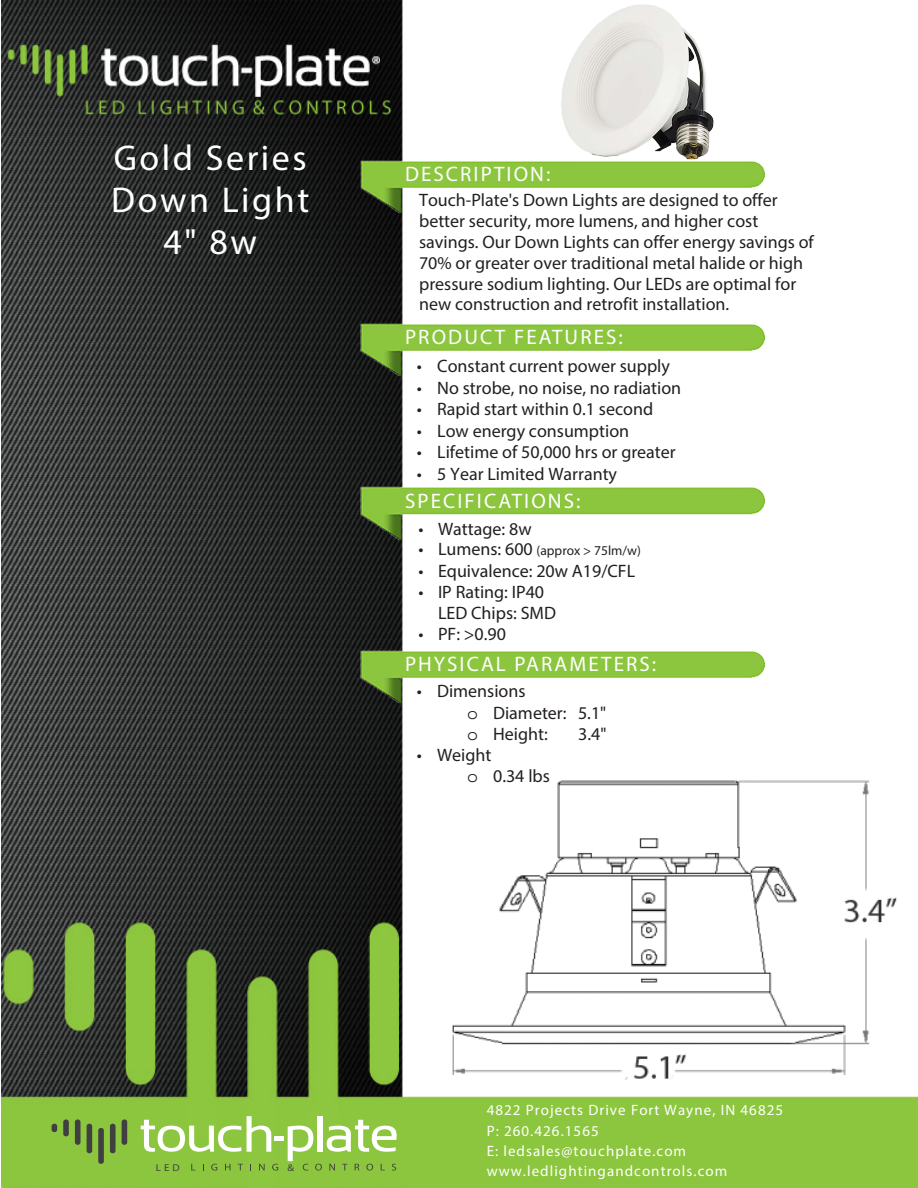
<style>
.page{position:relative;width:918px;height:1188px;background:#fff}
.page>*{position:absolute;margin:0;border:0;box-sizing:border-box;transform-origin:0 0}
.t1{font:36px/42.2px "Myriad Pro";letter-spacing:.07em;color:#fff;text-align:center}
.t2{font:21px "Myriad Pro";letter-spacing:.1em;color:#fff}
.t3{font:18px/20.9px "Myriad Pro";color:#231f20}
.TOC_Text{font:15px/20.4px "Myriad Pro";letter-spacing:.07em;color:#fff}
.t4{font:13.5px "Myriad Pro";color:#231f20}
.t5{font:9.9px "Myriad Pro";color:#404041;scale:1.1 1}
.s1{font-size:18px}
.s2{font-family:"Courier Std"}
</style>
<div class="page">
<img style="left:1px;top:0;width:917px;height:1188px">
<img style="left:360px;top:648px;width:405px;height:55px">
<img style="left:360px;top:485px;width:405px;height:55px">
<img style="left:360px;top:321px;width:405px;height:55px">
<svg style="left:191px;top:1164px;width:4px;height:6px"></svg>
<svg style="left:211px;top:1164px;width:6px;height:7px"></svg>
<svg style="left:225px;top:1164px;width:5px;height:6px"></svg>
<svg style="left:238px;top:1164px;width:5px;height:6px"></svg>
<svg style="left:259px;top:1164px;width:6px;height:6px"></svg>
<svg style="left:272px;top:1164px;width:6px;height:7px"></svg>
<hr style="left:274px;top:1136px;width:10px;height:4px;background:#fff">
<svg style="left:247px;top:1116px;width:24px;height:36px"></svg>
<div style="left:317px;top:1116px;width:6px;height:36px;background:#fff"></div>
<svg style="left:141px;top:1120px;width:100px;height:32px"></svg>
<svg style="left:288px;top:1120px;width:110px;height:51px"></svg>
<div style="left:52px;top:1124px;width:5px;height:8px;background:#404041;border-radius:3px"></div>
<div style="left:63px;top:1119px;width:6px;height:17px;background:#404041;border-radius:3px"></div>
<div style="left:75px;top:1119px;width:6px;height:26px;background:#404041;border-radius:3px"></div>
<div style="left:87px;top:1124px;width:5px;height:29px;background:#404041;border-radius:3px"></div>
<div style="left:98px;top:1128px;width:6px;height:36px;background:#404041;border-radius:3px"></div>
<div style="left:110px;top:1124px;width:6px;height:29px;background:#404041;border-radius:3px"></div>
<div style="left:122px;top:1119px;width:5px;height:26px;background:#404041;border-radius:3px"></div>
<img style="left:360px;top:158px;width:405px;height:55px">
<img style="left:428px;top:768px;width:477px;height:322px">
<img style="left:537px;top:0;width:197px;height:182px">
<h1 class="t1" style="left:111px;top:136px;width:199px">Gold Series<br>Down Light<br>4" 8w</h1>
<p class="t2" style="left:405px;top:161px;width:147px">DESCRIPTION:</p>
<p class="t3" style="left:419px;top:190px;width:396px">Touch-Plate's Down Lights are designed to offer better security, more lumens, and higher cost savings. Our Down Lights can offer energy savings of 70% or greater over traditional metal halide or high pressure sodium lighting. Our LEDs are optimal for new construction and retrofit installation.</p>
<p class="t2" style="left:405px;top:324px;width:219px">PRODUCT FEATURES:</p>
<p class="t3" style="left:417px;top:355px;width:255px">• Constant current power supply</p>
<p class="t3" style="left:417px;top:377px;width:266px">• No strobe, no noise, no radiation</p>
<p class="t3" style="left:417px;top:399px;width:238px">• Rapid start within 0.1 second</p>
<p class="t3" style="left:417px;top:420px;width:214px">• Low energy consumption</p>
<p class="t3" style="left:417px;top:442px;width:260px">• Lifetime of 50,000 hrs or greater</p>
<p class="t3" style="left:417px;top:463px;width:202px">• 5 Year Limited Warranty</p>
<p class="t3" style="left:418px;top:518px;width:115px">• Wattage: 8w</p>
<p class="t4" style="left:418px;top:542px;width:224px"><span class="s1">• Lumens: 600</span> (approx &gt; 75lm/w)</p>
<p class="t3" style="left:418px;top:560px;width:218px">• Equivalence: 20w A19/CFL</p>
<p class="t3" style="left:438px;top:582px;width:120px;text-indent:-20px">• IP Rating: IP40<br>LED Chips: SMD</p>
<p class="t3" style="left:418px;top:623px;width:89px">• PF: &gt;0.90</p>
<p class="t2" style="left:405px;top:488px;width:177px">SPECIFICATIONS:</p>
<p class="t2" style="left:405px;top:651px;width:253px">PHYSICAL PARAMETERS:</p>
<p class="t3" style="left:467px;top:680px;width:141px;line-height:21.5px;text-indent:-50px">• Dimensions<br><span class="s2">o</span> Diameter: 5.1" <span class="s2">o</span> Height:</p>
<p class="t3" style="left:578px;top:723px;width:30px">3.4"</p>
<p class="t3" style="left:467px;top:744px;width:84px;text-indent:-50px">• Weight<br><span class="s2">o</span> 0.34 lbs</p>
<p class="TOC_Text" style="left:487px;top:1099px;width:298px">4822 Projects Drive Fort Wayne, IN 46825<br>P: 260.426.1565<br>E: ledsales@touchplate.com</p>
<p class="t5" style="left:156px;top:1161px;width:23px">LED</p>
<p class="t5" style="left:287px;top:1161px;width:7px">&amp;</p>
<p class="TOC_Text" style="left:487px;top:1160px;width:242px">www.ledlightingandcontrols.com</p>
</div>
